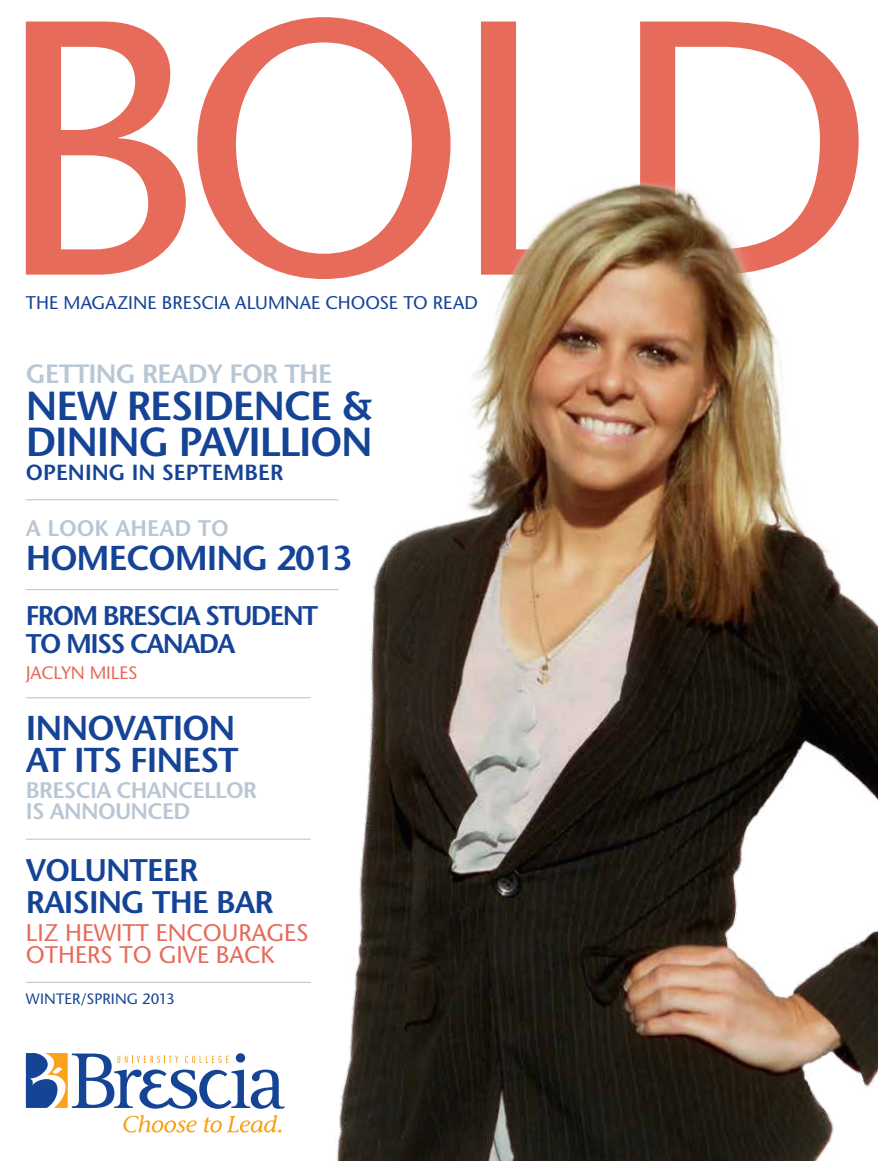
<style>
.page{position:relative;width:878px;height:1161px;background:#fff}
.page>*{position:absolute;margin:0;border:0;box-sizing:border-box;transform-origin:0 0}
.t1{font:600 40.5px/36px "Stone Sans";letter-spacing:-.03em;color:#154396}
.t2{font:600 34.5px/31.5px "Stone Sans";letter-spacing:-.03em;color:#154396}
.t3{font:600 31.2px/31.2px "Stone Sans";letter-spacing:-.03em;color:#154396}
.t4{font:600 27px/28.5px "Stone Sans";letter-spacing:-.06em;color:#154396}
.t5{font:600 26.4px "Stone Sans";letter-spacing:-.03em;color:#b9c7d4}
.t6{font:24px/22.5px "Stone Sans";color:#e66b5b}
.t7{font:600 22.5px/21px "Stone Sans";letter-spacing:-.03em;color:#b9c7d4}
.t8{font:600 22.5px "Stone Sans";color:#b9c7d4}
.t9{font:600 21.9px "Stone Sans";color:#154396}
.t10{font:18.45px "Stone Sans";color:#154396}
.t11{font:18px "Stone Sans";letter-spacing:-.01em;color:#e66b5b}
.t12{font:15px "Stone Sans";letter-spacing:.01em;color:#154396}
</style>
<div class="page">
<hr style="left:26px;top:499px;width:312px;height:1px;background:#b9c7d4">
<hr style="left:26px;top:589px;width:312px;height:1px;background:#b9c7d4">
<hr style="left:26px;top:839px;width:285px;height:1px;background:#b9c7d4">
<hr style="left:26px;top:697px;width:285px;height:1px;background:#b9c7d4">
<svg style="left:26px;top:22px;width:145px;height:253px"></svg>
<svg style="left:211px;top:17px;width:226px;height:68px"></svg>
<div style="left:481px;top:22px;width:35px;height:63px;background:#e66b5b"></div>
<svg style="left:640px;top:22px;width:207px;height:63px;fill:#e66b5b"></svg>
<svg style="left:26px;top:1053px;width:124px;height:55px"></svg>
<svg style="left:123px;top:1115px;width:27px;height:18px"></svg>
<hr style="left:26px;top:982px;width:285px;height:1px;background:#b9c7d4">
<img style="left:150px;top:85px;width:728px;height:1076px">
<p class="t10" style="left:26px;top:292px;width:453px">THE MAGAZINE BRESCIA ALUMNAE CHOOSE TO READ</p>
<h3 class="t5" style="left:26px;top:358px;width:308px">GETTING READY FOR THE</h3>
<h1 class="t1" style="left:26px;top:388px;width:348px">NEW RESIDENCE &amp;<br>DINING PAVILLION</h1>
<p class="t9" style="left:26px;top:460px;width:259px">OPENING IN SEPTEMBER</p>
<p class="t8" style="left:26px;top:515px;width:204px">A LOOK AHEAD TO</p>
<h2 class="t2" style="left:26px;top:542px;width:328px">HOMECOMING 2013</h2>
<h3 class="t4" style="left:26px;top:601px;width:294px">FROM BRESCIA STUDENT<br>TO MISS CANADA</h3>
<p class="t11" style="left:26px;top:662px;width:113px">JACLYN MILES</p>
<h2 class="t2" style="left:26px;top:713px;width:214px">INNOVATION<br>AT ITS FINEST</h2>
<p class="t7" style="left:26px;top:780px;width:233px">BRESCIA CHANCELLOR<br>IS ANNOUNCED</p>
<h3 class="t3" style="left:26px;top:855px;width:249px">VOLUNTEER<br>RAISING THE BAR</h3>
<h3 class="t6" style="left:26px;top:921px;width:284px">LIZ HEWITT ENCOURAGES<br>OTHERS TO GIVE BACK</h3>
<p class="t12" style="left:26px;top:989px;width:150px">WINTER/SPRING 2013</p>
</div>
